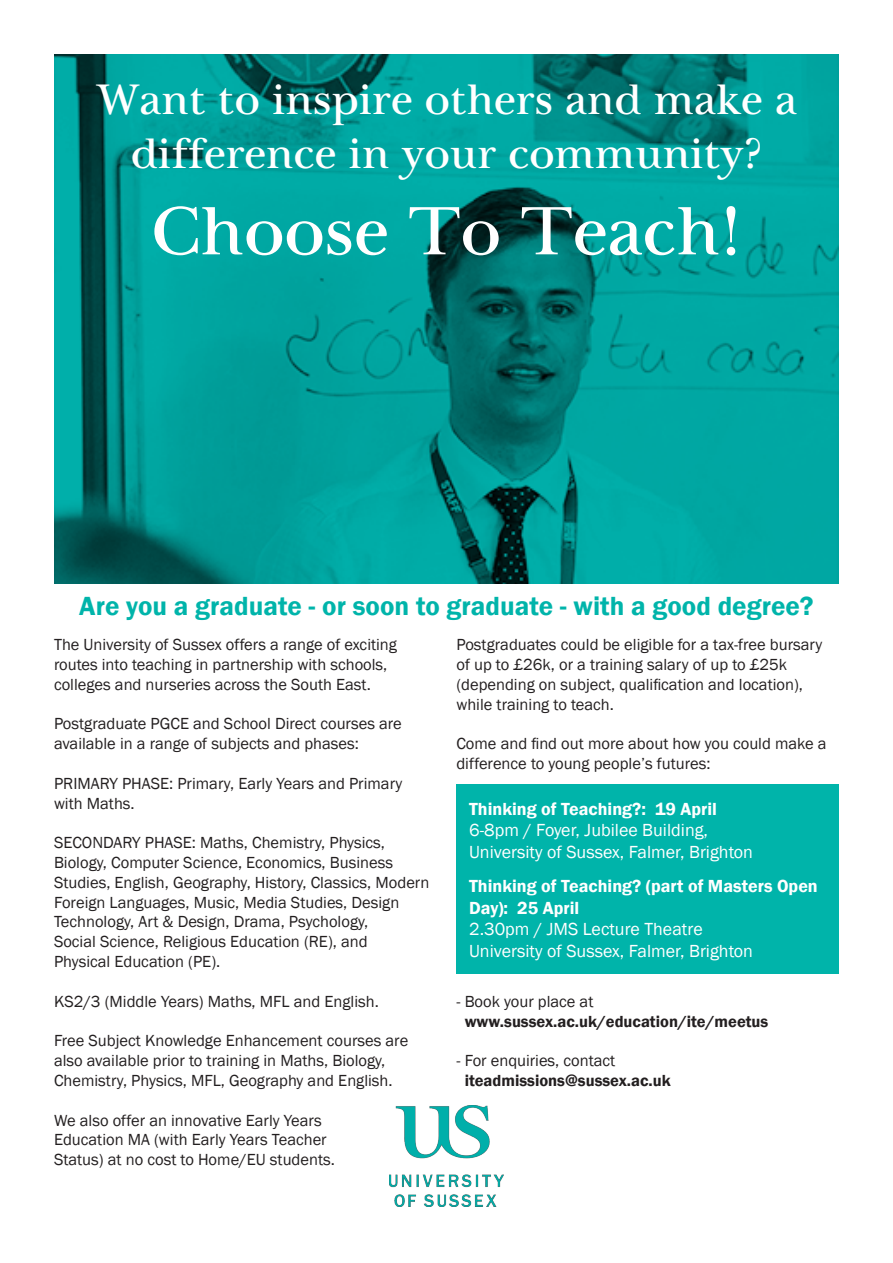
<style>
.page{position:relative;width:893px;height:1263px;background:#fff}
.page>*{position:absolute;margin:0;border:0;box-sizing:border-box;transform-origin:0 0}
.t1{font:72px "UOSBASKTITLING";color:#fff}
.t2{font:45px "UOSBASKTITLING";color:#fff}
.t3{font:600 27px "Franklin Gothic";color:#00b4aa}
.t4{font:18px/21.6px "Franklin Gothic";color:#fff}
.t5{font:16.5px/19.8px "Franklin Gothic";color:#231f20}
.t6{font:600 16.5px/19.8px "Franklin Gothic";color:#231f20}
.s1{font-weight:600}
.s2{font-weight:400}
</style>
<div class="page">
<img style="left:54px;top:54px;width:785px;height:529px">
<img style="left:389px;top:1106px;width:115px;height:100px">
<div style="left:456px;top:784px;width:383px;height:190px;background:#00b4aa"></div>
<p class="t2" style="left:96px;top:80px;width:702px">Want to inspire others and make a</p>
<p class="t2" style="left:131px;top:134px;width:632px">difference in your community?</p>
<p class="t1" style="left:151px;top:200px;width:592px">Choose To Teach!</p>
<p class="t3" style="left:79px;top:589px;width:736px">Are you a graduate - or soon to graduate - with a good degree?</p>
<p class="t5" style="left:54px;top:635px;width:345px">The University of Sussex offers a range of exciting routes into teaching in partnership with schools,</p>
<p class="t5" style="left:54px;top:675px;width:318px">colleges and nurseries across the South East.</p>
<p class="t5" style="left:54px;top:714px;width:349px">Postgraduate PGCE and School Direct courses are available in a range of subjects and phases:</p>
<p class="t5" style="left:54px;top:774px;width:350px">PRIMARY PHASE: Primary, Early Years and Primary</p>
<p class="t5" style="left:54px;top:794px;width:82px">with Maths.</p>
<p class="t5" style="left:54px;top:833px;width:333px">SECONDARY PHASE: Maths, Chemistry, Physics,</p>
<p class="t5" style="left:54px;top:853px;width:341px">Biology, Computer Science, Economics, Business</p>
<p class="t5" style="left:54px;top:873px;width:377px">Studies, English, Geography, History, Classics, Modern<br>Foreign Languages, Music, Media Studies, Design<br>Technology, Art &amp; Design, Drama, Psychology,</p>
<p class="t5" style="left:54px;top:932px;width:315px">Social Science, Religious Education (RE), and</p>
<p class="t5" style="left:54px;top:952px;width:168px">Physical Education (PE).</p>
<p class="t5" style="left:54px;top:992px;width:326px">KS2/3 (Middle Years) Maths, MFL and English.</p>
<p class="t5" style="left:54px;top:1031px;width:356px">Free Subject Knowledge Enhancement courses are also available prior to training in Maths, Biology,</p>
<p class="t5" style="left:54px;top:1071px;width:340px">Chemistry, Physics, MFL, Geography and English.</p>
<p class="t5" style="left:54px;top:1110px;width:282px">We also offer an innovative Early Years<br>Education MA (with Early Years Teacher<br>Status) at no cost to Home/EU students.</p>
<p class="t5" style="left:456px;top:635px;width:367px">Postgraduates could be eligible for a tax-free bursary of up to £26k, or a training salary of up to £25k</p>
<p class="t5" style="left:456px;top:675px;width:348px">(depending on subject, qualification and location), while training to teach.</p>
<p class="t5" style="left:456px;top:734px;width:372px">Come and find out more about how you could make a difference to young people’s futures:</p>
<p class="t4" style="left:469px;top:798px;width:285px"><span class="s1">Thinking of Teaching?: 19 April<br></span>6-8pm / Foyer, Jubilee Building,<br>University of Sussex, Falmer, Brighton</p>
<p class="t4" style="left:469px;top:876px;width:350px"><span class="s1">Thinking of Teaching? (part of Masters Open<br>Day): 25 April<br></span>2.30pm / JMS Lecture Theatre<br>University of Sussex, Falmer, Brighton</p>
<p class="t6" style="left:465px;top:991px;width:305px;text-indent:-8px"><span class="s2">- Book your place at </span>www.sussex.ac.uk/education/ite/meetus</p>
<p class="t5" style="left:456px;top:1051px;width:160px">- For enquiries, contact</p>
<p class="t6" style="left:465px;top:1071px;width:208px">iteadmissions@sussex.ac.uk</p>
</div>
